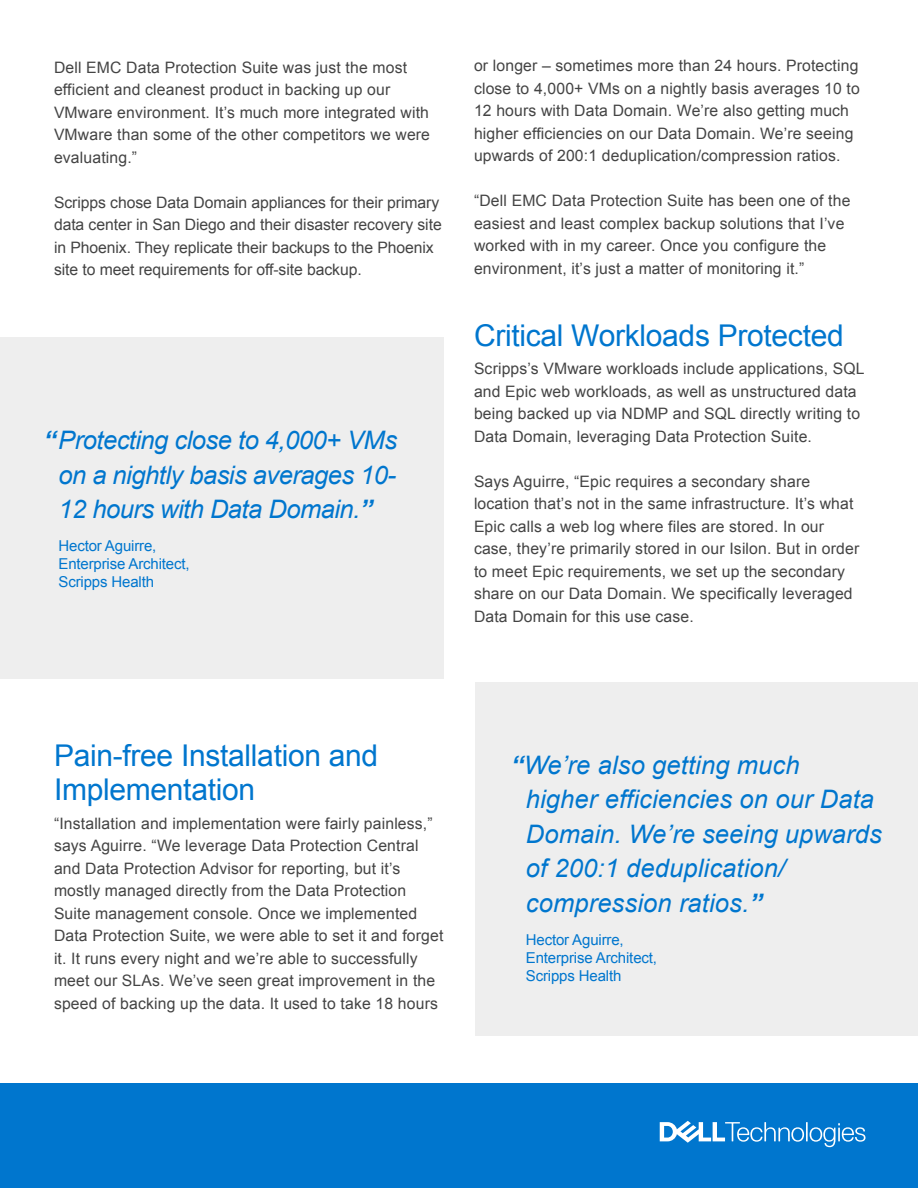
<style>
.page{position:relative;width:918px;height:1188px;background:#fff}
.page>*{position:absolute;margin:0;border:0;box-sizing:border-box;transform-origin:0 0}
.BLue_subhead{font:30px/34.5px "Arial";letter-spacing:-.01em;color:#0076ce}
.Big_Quote{font:italic 25.5px/34.5px "Arial";letter-spacing:.005em;color:#0076ce}
.Big_Quote-2{font:italic 25.5px/34.5px "Arial";letter-spacing:-.02em;color:#0076ce;text-align:center}
.body{font:15.75px/22.5px "Arial";letter-spacing:.01em;color:#444}
.Quote_info{font:15px "Arial";letter-spacing:-.01em;color:#0076ce}
.s1{font-weight:700}
</style>
<div class="page">
<div style="left:0;top:1083px;width:918px;height:105px;background:#0076ce"></div>
<div style="left:0;top:338px;width:444px;height:342px;background:#eee"></div>
<svg style="left:660px;top:1121px;width:206px;height:26px"></svg>
<div style="left:476px;top:682px;width:442px;height:354px;background:#eee"></div>
<p class="body" style="left:54px;top:56px;width:378px">Dell EMC Data Protection Suite was just the most efficient and cleanest product in backing up our VMware environment. It’s much more integrated with VMware than some of the other competitors we were evaluating.”</p>
<p class="body" style="left:54px;top:191px;width:389px">Scripps chose Data Domain appliances for their primary data center in San Diego and their disaster recovery site in Phoenix. They replicate their backups to the Phoenix site to meet requirements for off-site backup.</p>
<p class="Big_Quote-2" style="left:44px;top:423px;width:355px"><span class="s1">“</span>Protecting close to 4,000+ VMs on a nightly basis averages 10-<br>12 hours with Data Domain.<span class="s1">”</span></p>
<p class="Quote_info" style="left:58px;top:536px;width:99px">Hector Aguirre,</p>
<p class="Quote_info" style="left:58px;top:554px;width:133px">Enterprise Architect,</p>
<p class="Quote_info" style="left:58px;top:572px;width:97px">Scripps Health</p>
<p class="body" style="left:474px;top:55px;width:387px">or longer – sometimes more than 24 hours. Protecting close to 4,000+ VMs on a nightly basis averages 10 to 12 hours with Data Domain. We’re also getting much higher efficiencies on our Data Domain. We’re seeing upwards of 200:1 deduplication/compression ratios.</p>
<p class="body" style="left:474px;top:190px;width:378px">“Dell EMC Data Protection Suite has been one of the easiest and least complex backup solutions that I’ve worked with in my career. Once you configure the environment, it’s just a matter of monitoring it.”</p>
<p class="BLue_subhead" style="left:474px;top:319px;width:371px">Critical Workloads Protected</p>
<p class="body" style="left:474px;top:358px;width:392px">Scripps’s VMware workloads include applications, SQL and Epic web workloads, as well as unstructured data being backed up via NDMP and SQL directly writing to Data Domain, leveraging Data Protection Suite.</p>
<p class="body" style="left:474px;top:470px;width:387px">Says Aguirre, “Epic requires a secondary share location that’s not in the same infrastructure. It’s what Epic calls a web log where files are stored. In our case, they’re primarily stored in our Isilon. But in order to meet Epic requirements, we set up the secondary share on our Data Domain. We specifically leveraged Data Domain for this use case.</p>
<p class="BLue_subhead" style="left:54px;top:738px;width:326px">Pain-free Installation and<br>Implementation</p>
<p class="body" style="left:54px;top:812px;width:391px">“Installation and implementation were fairly painless,” says Aguirre. “We leverage Data Protection Central and Data Protection Advisor for reporting, but it’s mostly managed directly from the Data Protection Suite management console. Once we implemented Data Protection Suite, we were able to set it and forget it. It runs every night and we’re able to successfully meet our SLAs. We’ve seen great improvement in the speed of backing up the data. It used to take 18 hours</p>
<p class="Big_Quote" style="left:526px;top:748px;width:358px;text-indent:-15px"><span class="s1">“</span>We’re also getting much<br>higher efficiencies on our Data<br>Domain. We’re seeing upwards of 200:1 deduplication/ compression ratios.<span class="s1">”</span></p>
<p class="Quote_info" style="left:526px;top:930px;width:99px">Hector Aguirre,</p>
<p class="Quote_info" style="left:526px;top:948px;width:133px">Enterprise Architect,</p>
<p class="Quote_info" style="left:526px;top:966px;width:97px">Scripps Health</p>
</div>
